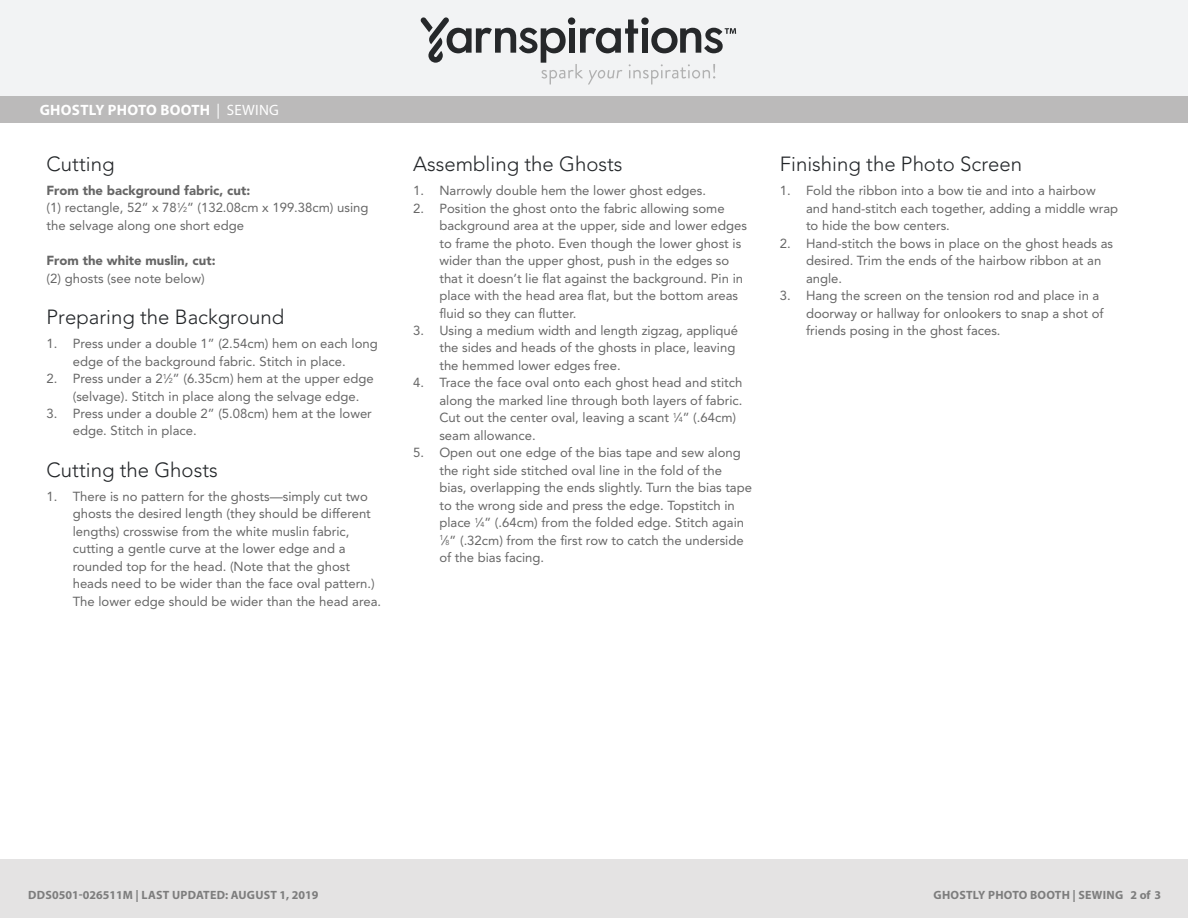
<style>
.page{position:relative;width:1188px;height:918px;background:#fff}
.page>*{position:absolute;margin:0;border:0;box-sizing:border-box;transform-origin:0 0}
.t1{font:300 20.4px "Avenir LT Std";color:#232629}
.Head{font:700 15px "Myriad Pro";letter-spacing:.02em;color:#fff}
.t2{font:13.05px/17.4px "Avenir LT Std";color:#666}
.t3{font:900 13.05px/17.4px "Avenir LT Std";color:#666}
.t4{font:700 12px "Myriad Pro";letter-spacing:.02em;color:#7d7d7d}
.s1{font-weight:400}
.s2{font-weight:900}
.s3{font-size:7.2px}
</style>
<div class="page">
<div style="left:0;top:0;width:1188px;height:98px;background:#f2f3f4"></div>
<svg style="left:421px;top:17px;width:315px;height:68px"></svg>
<div style="left:0;top:96px;width:1188px;height:27px;background:#bbbaba"></div>
<div style="left:0;top:860px;width:1188px;height:58px;background:#e4e3e3"></div>
<p class="Head" style="left:40px;top:100px;width:241px">GHOSTLY PHOTO BOOTH <span class="s1">| SEWING</span></p>
<p class="t1" style="left:47px;top:152px;width:69px">Cutting</p>
<p class="t2" style="left:47px;top:182px;width:323px"><span class="s2">From the background fabric, cut:<br></span>(1) rectangle, 52” x 78<sup>1</sup>⁄<span class="s3">2</span>” (132.08cm x 199.38cm) using the selvage along one short edge</p>
<p class="t3" style="left:47px;top:252px;width:170px">From the white muslin, cut: <span class="s1">(2) ghosts (see note below)</span></p>
<p class="t1" style="left:47px;top:305px;width:239px">Preparing the Background</p>
<p class="t2" style="left:47px;top:335px;width:333px;text-align:center">1. Press under a double 1” (2.54cm) hem on each long edge of the background fabric. Stitch in place.</p>
<p class="t2" style="left:73px;top:370px;width:303px;text-indent:-26px">2. Press under a 2<sup>1</sup>⁄<span class="s3">2</span>” (6.35cm) hem at the upper edge (selvage). Stitch in place along the selvage edge.</p>
<p class="t2" style="left:73px;top:405px;width:301px;text-indent:-26px">3. Press under a double 2” (5.08cm) hem at the lower edge. Stitch in place.</p>
<p class="t1" style="left:47px;top:458px;width:173px">Cutting the Ghosts</p>
<p class="t2" style="left:73px;top:488px;width:310px;text-indent:-26px">1. There is no pattern for the ghosts—simply cut two ghosts the desired length (they should be different lengths) crosswise from the white muslin fabric, cutting a gentle curve at the lower edge and a rounded top for the head. (Note that the ghost heads need to be wider than the face oval pattern.)<br>The lower edge should be wider than the head area.</p>
<p class="t1" style="left:413px;top:152px;width:211px">Assembling the Ghosts</p>
<p class="t2" style="left:413px;top:182px;width:294px">1. Narrowly double hem the lower ghost edges.</p>
<p class="t2" style="left:439px;top:200px;width:309px;text-indent:-26px">2. Position the ghost onto the fabric allowing some background area at the upper, side and lower edges to frame the photo. Even though the lower ghost is wider than the upper ghost, push in the edges so that it doesn’t lie flat against the background. Pin in place with the head area flat, but the bottom areas fluid so they can flutter.</p>
<p class="t2" style="left:439px;top:322px;width:300px;text-indent:-26px">3. Using a medium width and length zigzag, appliqué the sides and heads of the ghosts in place, leaving the hemmed lower edges free.</p>
<p class="t2" style="left:439px;top:374px;width:305px;text-indent:-26px">4. Trace the face oval onto each ghost head and stitch along the marked line through both layers of fabric.<br>Cut out the center oval, leaving a scant <sup>1</sup>⁄<span class="s3">4</span>” (.64cm) seam allowance.</p>
<p class="t2" style="left:439px;top:444px;width:314px;text-indent:-26px">5. Open out one edge of the bias tape and sew along the right side stitched oval line in the fold of the bias, overlapping the ends slightly. Turn the bias tape to the wrong side and press the edge. Topstitch in place <sup>1</sup>⁄<span class="s3">4</span>” (.64cm) from the folded edge. Stitch again <sup>1</sup>⁄<span class="s3">8</span>” (.32cm) from the first row to catch the underside of the bias facing.</p>
<p class="t1" style="left:780px;top:152px;width:244px">Finishing the Photo Screen</p>
<p class="t2" style="left:806px;top:182px;width:314px;text-indent:-26px">1. Fold the ribbon into a bow tie and into a hairbow and hand-stitch each together, adding a middle wrap to hide the bow centers.</p>
<p class="t2" style="left:806px;top:235px;width:309px;text-indent:-26px">2. Hand-stitch the bows in place on the ghost heads as desired. Trim the ends of the hairbow ribbon at an angle.</p>
<p class="t2" style="left:806px;top:287px;width:299px;text-indent:-26px">3. Hang the screen on the tension rod and place in a doorway or hallway for onlookers to snap a shot of friends posing in the ghost faces.</p>
<p class="t4" style="left:28px;top:887px;width:292px">DDS0501-026511M | LAST UPDATED: AUGUST 1, 2019</p>
<p class="t4" style="left:934px;top:887px;width:229px">GHOSTLY PHOTO BOOTH | SEWING 2 of 3</p>
</div>
